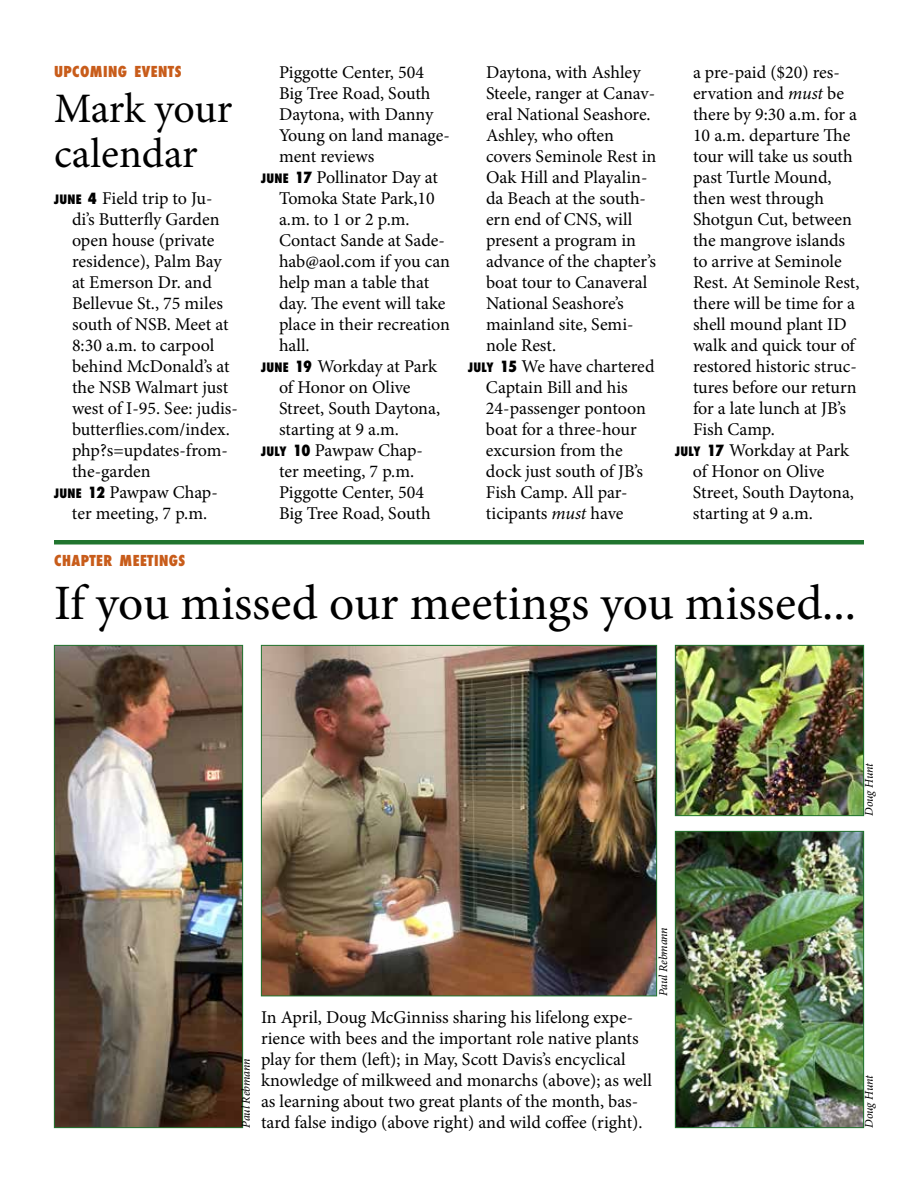
<style>
.page{position:relative;width:918px;height:1188px;background:#fff}
.page>*{position:absolute;margin:0;border:0;box-sizing:border-box;transform-origin:0 0}
.t1{font:49.5px "Minion Pro";color:#000}
.t2{font:42px/45px "Minion Pro";letter-spacing:-.005em;color:#000}
.t3{font:18px/21px "Minion Pro";letter-spacing:-.005em;color:#000}
.t4{font:800 condensed 14.7px "Futura";letter-spacing:.03em;color:#c85c1a}
.t5{font:italic 12px "Minion Pro";letter-spacing:-.01em;color:#000}
.s1{font-family:"Futura";font-weight:800;font-stretch:condensed;font-size:12.6px}
.s2{font-family:"Futura";font-weight:800;font-stretch:condensed;font-size:15px}
.s3{font-style:italic}
</style>
<div class="page">
<img style="left:56px;top:647px;width:185px;height:479px">
<div style="left:54px;top:645px;width:189px;height:483px;border:1px solid #21752f"></div>
<img style="left:263px;top:647px;width:392px;height:347px">
<div style="left:261px;top:645px;width:396px;height:351px;border:1px solid #21752f"></div>
<img style="left:677px;top:647px;width:185px;height:167px">
<div style="left:675px;top:645px;width:189px;height:171px;border:1px solid #21752f"></div>
<img style="left:677px;top:833px;width:185px;height:293px">
<div style="left:675px;top:831px;width:189px;height:297px;border:1px solid #21752f"></div>
<hr style="left:54px;top:540px;width:810px;height:4px;background:#21752f">
<p class="t4" style="left:54px;top:61px;width:129px">UPCOMING EVENTS</p>
<h2 class="t2" style="left:54px;top:86px;width:180px">Mark your calendar</h2>
<p class="t3" style="left:54px;top:188px;width:160px"><span class="s1">JUNE</span> <span class="s2">4</span> Field trip to Ju-</p>
<p class="t3" style="left:72px;top:209px;width:149px">di’s Butterfly Garden</p>
<p class="t3" style="left:72px;top:230px;width:144px">open house (private</p>
<p class="t3" style="left:72px;top:251px;width:151px">residence), Palm Bay</p>
<p class="t3" style="left:72px;top:272px;width:141px">at Emerson Dr. and</p>
<p class="t3" style="left:72px;top:293px;width:153px">Bellevue St., 75 miles</p>
<p class="t3" style="left:72px;top:314px;width:158px">south of NSB. Meet at</p>
<p class="t3" style="left:72px;top:335px;width:144px">8:30 a.m. to carpool</p>
<p class="t3" style="left:72px;top:356px;width:159px">behind McDonald’s at</p>
<p class="t3" style="left:72px;top:377px;width:158px">the NSB Walmart just</p>
<p class="t3" style="left:72px;top:398px;width:167px">west of I-95. See: judis-</p>
<p class="t3" style="left:72px;top:419px;width:159px">butterflies.com/index.</p>
<p class="t3" style="left:72px;top:440px;width:158px">php?s=updates-from-</p>
<p class="t3" style="left:72px;top:461px;width:80px">the-garden</p>
<p class="t3" style="left:54px;top:482px;width:165px"><span class="s1">JUNE</span> <span class="s2">12</span> Pawpaw Chap-</p>
<p class="t3" style="left:72px;top:503px;width:137px">ter meeting, 7 p.m.</p>
<p class="t3" style="left:279px;top:62px;width:147px">Piggotte Center, 504</p>
<p class="t3" style="left:279px;top:83px;width:153px">Big Tree Road, South</p>
<p class="t3" style="left:279px;top:104px;width:156px">Daytona, with Danny</p>
<p class="t3" style="left:279px;top:125px;width:172px">Young on land manage-</p>
<p class="t3" style="left:279px;top:146px;width:97px">ment reviews</p>
<p class="t3" style="left:261px;top:167px;width:179px"><span class="s1">JUNE</span> <span class="s2">17</span> Pollinator Day at</p>
<p class="t3" style="left:279px;top:188px;width:157px">Tomoka State Park,10</p>
<p class="t3" style="left:279px;top:209px;width:132px">a.m. to 1 or 2 p.m.</p>
<p class="t3" style="left:279px;top:230px;width:167px">Contact Sande at Sade-</p>
<p class="t3" style="left:279px;top:251px;width:173px">hab@aol.com if you can</p>
<p class="t3" style="left:279px;top:272px;width:152px">help man a table that</p>
<p class="t3" style="left:279px;top:293px;width:168px">day. The event will take</p>
<p class="t3" style="left:279px;top:314px;width:173px">place in their recreation</p>
<p class="t3" style="left:279px;top:335px;width:32px">hall.</p>
<p class="t3" style="left:261px;top:356px;width:178px"><span class="s1">JUNE</span> <span class="s2">19</span> Workday at Park</p>
<p class="t3" style="left:279px;top:377px;width:133px">of Honor on Olive</p>
<p class="t3" style="left:279px;top:398px;width:163px">Street, South Daytona,</p>
<p class="t3" style="left:279px;top:419px;width:122px">starting at 9 a.m.</p>
<p class="t3" style="left:261px;top:440px;width:164px"><span class="s1">JULY</span> <span class="s2">10</span> Pawpaw Chap-</p>
<p class="t3" style="left:279px;top:461px;width:137px">ter meeting, 7 p.m.</p>
<p class="t3" style="left:279px;top:482px;width:147px">Piggotte Center, 504</p>
<p class="t3" style="left:279px;top:503px;width:153px">Big Tree Road, South</p>
<p class="t3" style="left:486px;top:62px;width:156px">Daytona, with Ashley</p>
<p class="t3" style="left:486px;top:83px;width:171px">Steele, ranger at Canav-</p>
<p class="t3" style="left:486px;top:104px;width:166px">eral National Seashore.</p>
<p class="t3" style="left:486px;top:125px;width:129px">Ashley, who often</p>
<p class="t3" style="left:486px;top:146px;width:172px">covers Seminole Rest in</p>
<p class="t3" style="left:486px;top:167px;width:163px">Oak Hill and Playalin-</p>
<p class="t3" style="left:486px;top:188px;width:162px">da Beach at the south-</p>
<p class="t3" style="left:486px;top:209px;width:148px">ern end of CNS, will</p>
<p class="t3" style="left:486px;top:230px;width:152px">present a program in</p>
<p class="t3" style="left:486px;top:251px;width:171px">advance of the chapter’s</p>
<p class="t3" style="left:486px;top:272px;width:163px">boat tour to Canaveral</p>
<p class="t3" style="left:486px;top:293px;width:139px">National Seashore’s</p>
<p class="t3" style="left:486px;top:314px;width:149px">mainland site, Semi-</p>
<p class="t3" style="left:486px;top:335px;width:72px">nole Rest.</p>
<p class="t3" style="left:468px;top:356px;width:188px"><span class="s1">JULY</span> <span class="s2">15</span> We have chartered</p>
<p class="t3" style="left:486px;top:377px;width:143px">Captain Bill and his</p>
<p class="t3" style="left:486px;top:398px;width:161px">24-passenger pontoon</p>
<p class="t3" style="left:486px;top:419px;width:152px">boat for a three-hour</p>
<p class="t3" style="left:486px;top:440px;width:138px">excursion from the</p>
<p class="t3" style="left:486px;top:461px;width:159px">dock just south of JB’s</p>
<p class="t3" style="left:486px;top:482px;width:143px">Fish Camp. All par-</p>
<p class="t3" style="left:486px;top:503px;width:139px">ticipants <span class="s3">must</span> have</p>
<p class="t3" style="left:693px;top:62px;width:148px">a pre-paid ($20) res-</p>
<p class="t3" style="left:693px;top:83px;width:153px">ervation and <span class="s3">must</span> be</p>
<p class="t3" style="left:693px;top:104px;width:166px">there by 9:30 a.m. for a</p>
<p class="t3" style="left:693px;top:125px;width:159px">10 a.m. departure The</p>
<p class="t3" style="left:693px;top:146px;width:161px">tour will take us south</p>
<p class="t3" style="left:693px;top:167px;width:140px">past Turtle Mound,</p>
<p class="t3" style="left:693px;top:188px;width:133px">then west through</p>
<p class="t3" style="left:693px;top:209px;width:161px">Shotgun Cut, between</p>
<p class="t3" style="left:693px;top:230px;width:154px">the mangrove islands</p>
<p class="t3" style="left:693px;top:251px;width:150px">to arrive at Seminole</p>
<p class="t3" style="left:693px;top:272px;width:168px">Rest. At Seminole Rest,</p>
<p class="t3" style="left:693px;top:293px;width:164px">there will be time for a</p>
<p class="t3" style="left:693px;top:314px;width:155px">shell mound plant ID</p>
<p class="t3" style="left:693px;top:335px;width:163px">walk and quick tour of</p>
<p class="t3" style="left:693px;top:356px;width:165px">restored historic struc-</p>
<p class="t3" style="left:693px;top:377px;width:165px">tures before our return</p>
<p class="t3" style="left:693px;top:398px;width:155px">for a late lunch at JB’s</p>
<p class="t3" style="left:693px;top:419px;width:83px">Fish Camp.</p>
<p class="t3" style="left:675px;top:440px;width:175px"><span class="s1">JULY</span> <span class="s2">17</span> Workday at Park</p>
<p class="t3" style="left:693px;top:461px;width:133px">of Honor on Olive</p>
<p class="t3" style="left:693px;top:482px;width:163px">Street, South Daytona,</p>
<p class="t3" style="left:693px;top:503px;width:122px">starting at 9 a.m.</p>
<p class="t4" style="left:54px;top:551px;width:133px">CHAPTER MEETINGS</p>
<h1 class="t1" style="left:54px;top:570px;width:804px">If you missed our meetings you missed...</h1>
<p class="t5" style="left:238px;top:1128px;width:71px;rotate:-90deg">Paul Rebmann</p>
<p class="t5" style="left:655px;top:996px;width:71px;rotate:-90deg">Paul Rebmann</p>
<p class="t3" style="left:261px;top:1007px;width:393px">In April, Doug McGinniss sharing his lifelong expe&shy;rience with bees and the important role native plants play for them (left); in May, Scott Davis’s encyclical knowledge of milkweed and monarchs (above); as well as learning about two great plants of the month, bas&shy;tard false indigo (above right) and wild coffee (right).</p>
<p class="t5" style="left:861px;top:816px;width:55px;rotate:-90deg">Doug Hunt</p>
<p class="t5" style="left:861px;top:1128px;width:55px;rotate:-90deg">Doug Hunt</p>
</div>
